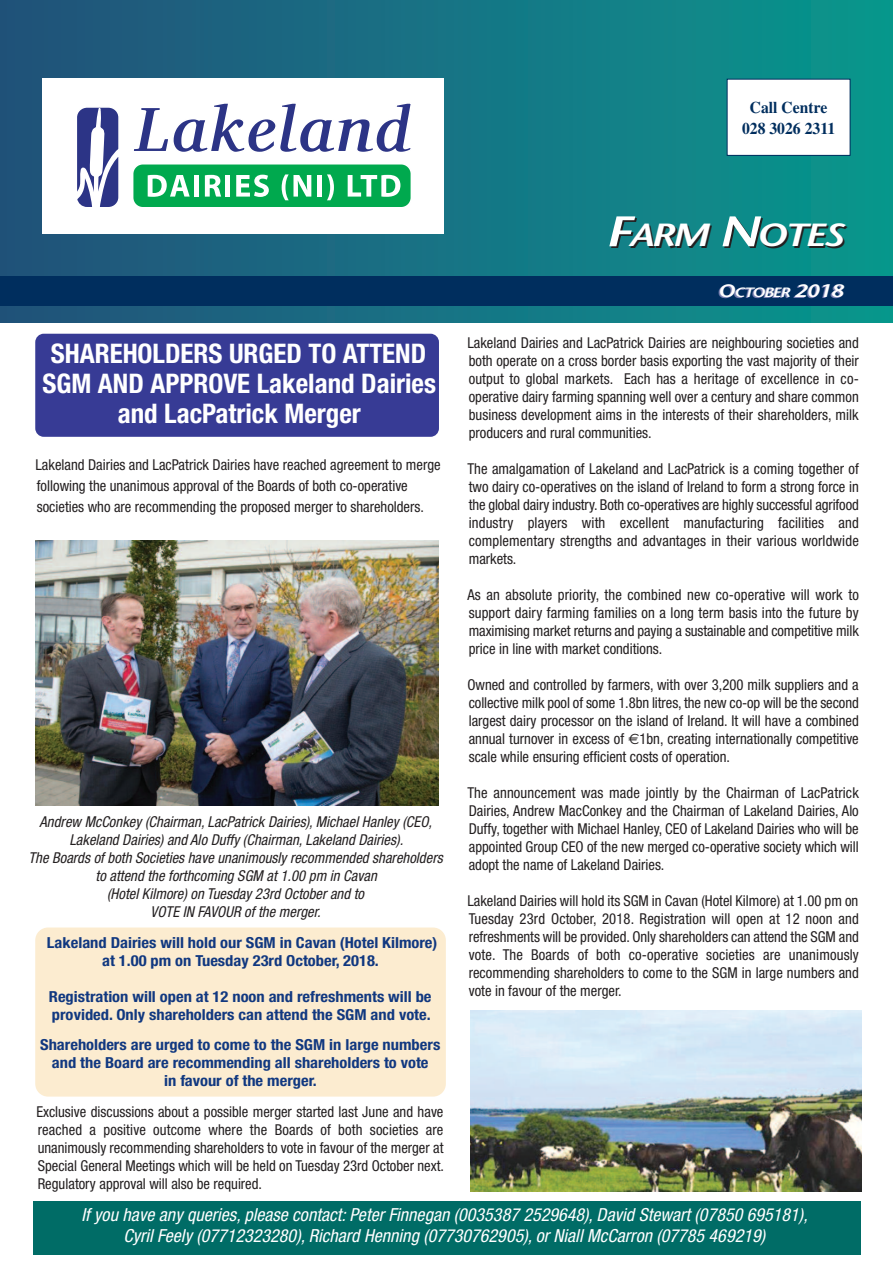
<style>
.page{position:relative;width:893px;height:1263px;background:#fff}
.page>*{position:absolute;margin:0;border:0;box-sizing:border-box;transform-origin:0 0}
.t1{font:italic 600 31.95px "Stone Sans";letter-spacing:-.07em;color:#fff;scale:1.3 1}
.t2{font:700 condensed 27px/30px "Helvetica Neue";color:#fff;text-align:center}
.t3{font:italic condensed 18px/21px "Helvetica Neue";letter-spacing:.005em;color:#fff;text-align:center}
.t4{font:700 16.5px/21px "Times";color:#002e5e;text-align:center;scale:.95 1}
.t5{font:700 condensed 15.15px/18px "Helvetica Neue";color:#113880;text-align:center;scale:1.08 1}
.t6{font:condensed 15px/18px "Helvetica Neue";color:#231f20;text-align:justify}
.t7{font:italic condensed 15px/18px "Helvetica Neue";letter-spacing:.005em;color:#231f20;text-align:center}
.t8{font:italic 600 13.5px "Stone Sans";letter-spacing:-.075em;color:#fff;scale:1.3 1}
.s1{font-size:42.6px}
.s2{font-size:18px;color:#7a80b1}
.s3{font-family:"Euro Sans";font-stretch:normal}
</style>
<div class="page">
<div style="left:0;top:0;width:893px;height:323px;background:linear-gradient(to right,#27547d,#08968c)"></div>
<div style="left:0;top:276px;width:893px;height:30px;background:#002e5e"></div>
<div style="left:727px;top:80px;width:123px;height:75px;background:#fff"></div>
<div style="left:727px;top:79px;width:123px;height:77px;border:1px solid #002e5e"></div>
<div style="left:43px;top:79px;width:401px;height:155px;background:#fff"></div>
<svg style="left:134px;top:103px;width:277px;height:49px"></svg>
<div style="left:133px;top:164px;width:278px;height:44px;background:#00a94e;border-radius:10px"></div>
<div style="left:132px;top:163px;width:280px;height:46px;border:2px solid #fff;border-radius:10px"></div>
<svg style="left:77px;top:107px;width:42px;height:100px"></svg>
<svg style="left:148px;top:175px;width:42px;height:22px"></svg>
<div style="left:194px;top:175px;width:5px;height:22px;background:#fff"></div>
<svg style="left:205px;top:175px;width:16px;height:22px"></svg>
<div style="left:225px;top:175px;width:5px;height:22px;background:#fff"></div>
<svg style="left:236px;top:175px;width:33px;height:22px"></svg>
<svg style="left:282px;top:174px;width:29px;height:26px"></svg>
<div style="left:317px;top:175px;width:5px;height:22px;background:#fff"></div>
<svg style="left:327px;top:174px;width:7px;height:26px"></svg>
<svg style="left:348px;top:175px;width:52px;height:22px"></svg>
<div style="left:33px;top:1202px;width:828px;height:53px;background:#006c66"></div>
<div style="left:35px;top:927px;width:411px;height:169px;background:#fcecd0;border-radius:13px"></div>
<div style="left:35px;top:334px;width:404px;height:103px;background:#373b95;border-radius:9px"></div>
<img style="left:470px;top:1011px;width:391px;height:180px">
<img style="left:35px;top:541px;width:404px;height:264px">
<p class="t4" style="left:742px;top:96px;width:100px">Call Centre<br>028 3026 2311</p>
<h1 class="t1" style="left:605px;top:223px;width:185px"><span class="s1">F</span>ARM <span class="s1">N</span>OTES</h1>
<h2 class="t2" style="left:43px;top:340px;width:395px">SHAREHOLDERS URGED TO ATTEND<br>SGM AND APPROVE Lakeland Dairies and LacPatrick Merger</h2>
<p class="t6" style="left:35px;top:455px;width:407px;line-height:21px;text-align:left">Lakeland Dairies and LacPatrick Dairies have reached agreement to merge following the unanimous approval of the Boards of both co-operative societies who are recommending the proposed merger to shareholders.</p>
<p class="t7" style="left:28px;top:814px;width:416px">Andrew McConkey (Chairman, LacPatrick Dairies), Michael Hanley (CEO, Lakeland Dairies) and Alo Duffy (Chairman, Lakeland Dairies).<br>The Boards of both Societies have unanimously recommended shareholders to attend the forthcoming SGM at 1.00 pm in Cavan<br>(Hotel Kilmore) on Tuesday 23rd October and to<br>VOTE IN FAVOUR of the merger.</p>
<p class="t5" style="left:47px;top:934px;width:363px">Lakeland Dairies will hold our SGM in Cavan (Hotel Kilmore) at 1.00 pm on Tuesday 23rd October, 2018.</p>
<p class="t5" style="left:49px;top:988px;width:356px;text-align:left">Registration will open at 12 noon and refreshments will be provided. Only shareholders can attend the SGM and vote.</p>
<p class="t5" style="left:40px;top:1037px;width:372px">Shareholders are urged to come to the SGM in large numbers and the Board are recommending all shareholders to vote<br>in favour of the merger.</p>
<p class="t6" style="left:36px;top:1104px;width:409px">Exclusive discussions about a possible merger started last June and have reached a positive outcome where the Boards of both societies are unanimously recommending shareholders to vote in favour of the merger at Special General Meetings which will be held on Tuesday 23rd October next.<br>Regulatory approval will also be required.</p>
<p class="t8" style="left:717px;top:287px;width:98px"><span class="s2">O</span>CTOBER <span class="s2">2018</span></p>
<p class="t6" style="left:467px;top:335px;width:393px">Lakeland Dairies and LacPatrick Dairies are neighbouring societies and both operate on a cross border basis exporting the vast majority of their output to global markets. Each has a heritage of excellence in co&shy;operative dairy farming spanning well over a century and share common business development aims in the interests of their shareholders, milk producers and rural communities.</p>
<p class="t6" style="left:467px;top:461px;width:393px">The amalgamation of Lakeland and LacPatrick is a coming together of two dairy co-operatives on the island of Ireland to form a strong force in the global dairy industry. Both co-operatives are highly successful agrifood industry players with excellent manufacturing facilities and complementary strengths and advantages in their various worldwide markets.</p>
<p class="t6" style="left:467px;top:587px;width:393px">As an absolute priority, the combined new co-operative will work to support dairy farming families on a long term basis into the future by maximising market returns and paying a sustainable and competitive milk price in line with market conditions.</p>
<p class="t6" style="left:467px;top:677px;width:393px">Owned and controlled by farmers, with over 3,200 milk suppliers and a collective milk pool of some 1.8bn litres, the new co-op will be the second largest dairy processor on the island of Ireland. It will have a combined annual turnover in excess of <span class="s3">€</span>1bn, creating internationally competitive scale while ensuring efficient costs of operation.</p>
<p class="t6" style="left:467px;top:785px;width:393px">The announcement was made jointly by the Chairman of LacPatrick Dairies, Andrew MacConkey and the Chairman of Lakeland Dairies, Alo Duffy, together with Michael Hanley, CEO of Lakeland Dairies who will be appointed Group CEO of the new merged co-operative society which will adopt the name of Lakeland Dairies.</p>
<p class="t6" style="left:467px;top:893px;width:393px">Lakeland Dairies will hold its SGM in Cavan (Hotel Kilmore) at 1.00 pm on Tuesday 23rd October, 2018. Registration will open at 12 noon and refreshments will be provided. Only shareholders can attend the SGM and vote. The Boards of both co-operative societies are unanimously recommending shareholders to come to the SGM in large numbers and vote in favour of the merger.</p>
<p class="t3" style="left:82px;top:1205px;width:727px">If you have any queries, please contact: Peter Finnegan (0035387 2529648), David Stewart (07850 695181),<br>Cyril Feely (07712323280), Richard Henning (07730762905), or Niall McCarron (07785 469219)</p>
</div>
